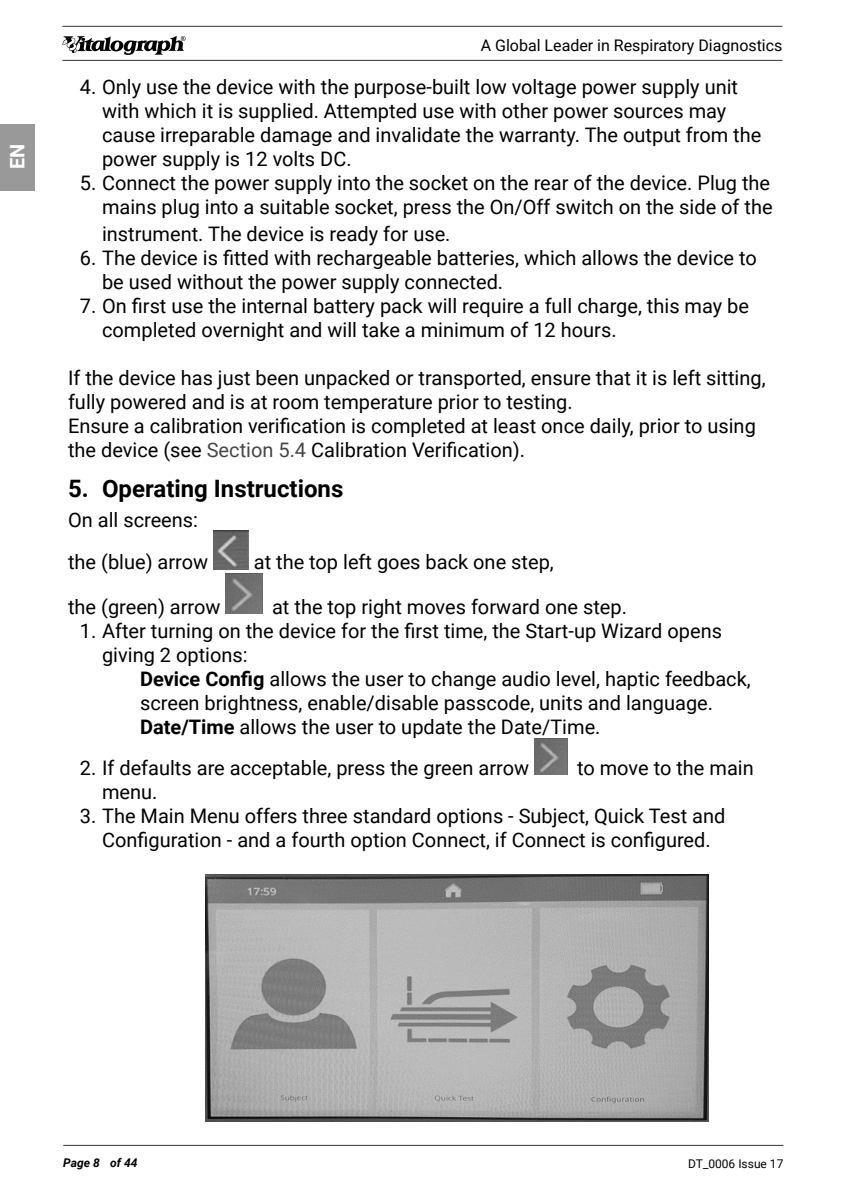
<style>
.page{position:relative;width:842px;height:1191px;background:#fff}
.page>*{position:absolute;margin:0;border:0;box-sizing:border-box;transform-origin:0 0}
.t1{font:700 24px "Roboto";color:#000}
.t2{font:20px/24px "Roboto";color:#000}
.t3{font:700 20px "Roboto";color:#fff}
.t4{font:16px "Roboto";color:#000}
.t5{font:12px "Roboto";color:#000}
.t6{font:italic 700 12px "Roboto";color:#000}
.s1{color:#454545}
.s2{font-weight:700}
</style>
<div class="page">
<svg style="left:62px;top:36px;width:124px;height:19px"></svg>
<hr style="left:62px;top:60px;width:720px;height:1px;background:#333">
<hr style="left:62px;top:26px;width:720px;height:1px;background:#333">
<div style="left:0;top:124px;width:35px;height:67px;background:#999"></div>
<hr style="left:63px;top:1145px;width:720px;height:1px;background:#333">
<img style="left:213px;top:531px;width:36px;height:38px">
<img style="left:226px;top:573px;width:36px;height:41px">
<img style="left:534px;top:738px;width:33px;height:37px">
<img style="left:205px;top:875px;width:504px;height:246px">
<p class="t3" style="left:3px;top:169px;width:27px;rotate:-90deg">EN</p>
<p class="t4" style="left:481px;top:34px;width:303px">A Global Leader in Respiratory Diagnostics</p>
<p class="t2" style="left:102px;top:75px;width:661px;text-indent:-22px">4. Only use the device with the purpose-built low voltage power supply unit with which it is supplied. Attempted use with other power sources may cause irreparable damage and invalidate the warranty. The output from the power supply is 12 volts DC.</p>
<p class="t2" style="left:80px;top:171px;width:694px;text-align:right">5. Connect the power supply into the socket on the rear of the device. Plug the mains plug into a suitable socket, press the On/Off switch on the side of the</p>
<p class="t2" style="left:102px;top:221px;width:350px">instrument. The device is ready for use.</p>
<p class="t2" style="left:102px;top:245px;width:656px;text-indent:-22px">6. The device is fitted with rechargeable batteries, which allows the device to be used without the power supply connected.</p>
<p class="t2" style="left:102px;top:293px;width:648px;text-indent:-22px">7. On first use the internal battery pack will require a full charge, this may be completed overnight and will take a minimum of 12 hours.</p>
<p class="t2" style="left:68px;top:365px;width:699px">If the device has just been unpacked or transported, ensure that it is left sitting, fully powered and is at room temperature prior to testing.</p>
<p class="t2" style="left:68px;top:413px;width:689px">Ensure a calibration verification is completed at least once daily, prior to using the device (see <span class="s1">Section 5.4</span> Calibration Verification).</p>
<p class="t1" style="left:68px;top:472px;width:277px">5. Operating Instructions</p>
<p class="t2" style="left:68px;top:507px;width:132px">On all screens:</p>
<p class="t2" style="left:68px;top:549px;width:142px">the (blue) arrow</p>
<p class="t2" style="left:254px;top:549px;width:302px">at the top left goes back one step,</p>
<p class="t2" style="left:68px;top:594px;width:154px">the (green) arrow</p>
<p class="t2" style="left:272px;top:594px;width:356px">at the top right moves forward one step.</p>
<p class="t2" style="left:102px;top:618px;width:621px;text-indent:-22px">1. After turning on the device for the first time, the Start-up Wizard opens giving 2 options:</p>
<p class="t2" style="left:140px;top:666px;width:612px"><span class="s2">Device Config</span> allows the user to change audio level, haptic feedback, screen brightness, enable/disable passcode, units and language.</p>
<p class="t2" style="left:140px;top:714px;width:462px"><span class="s2">Date/Time</span> allows the user to update the Date/Time.</p>
<p class="t2" style="left:80px;top:755px;width:451px">2. If defaults are acceptable, press the green arrow</p>
<p class="t2" style="left:577px;top:755px;width:178px">to move to the main</p>
<p class="t2" style="left:102px;top:779px;width:57px">menu.</p>
<p class="t2" style="left:80px;top:803px;width:647px;text-align:center">3. The Main Menu offers three standard options - Subject, Quick Test and<br>Configuration - and a fourth option Connect, if Connect is configured.</p>
<p class="t6" style="left:63px;top:1154px;width:76px">Page 8 of 44</p>
<p class="t5" style="left:688px;top:1155px;width:97px">DT_0006 Issue 17</p>
</div>
